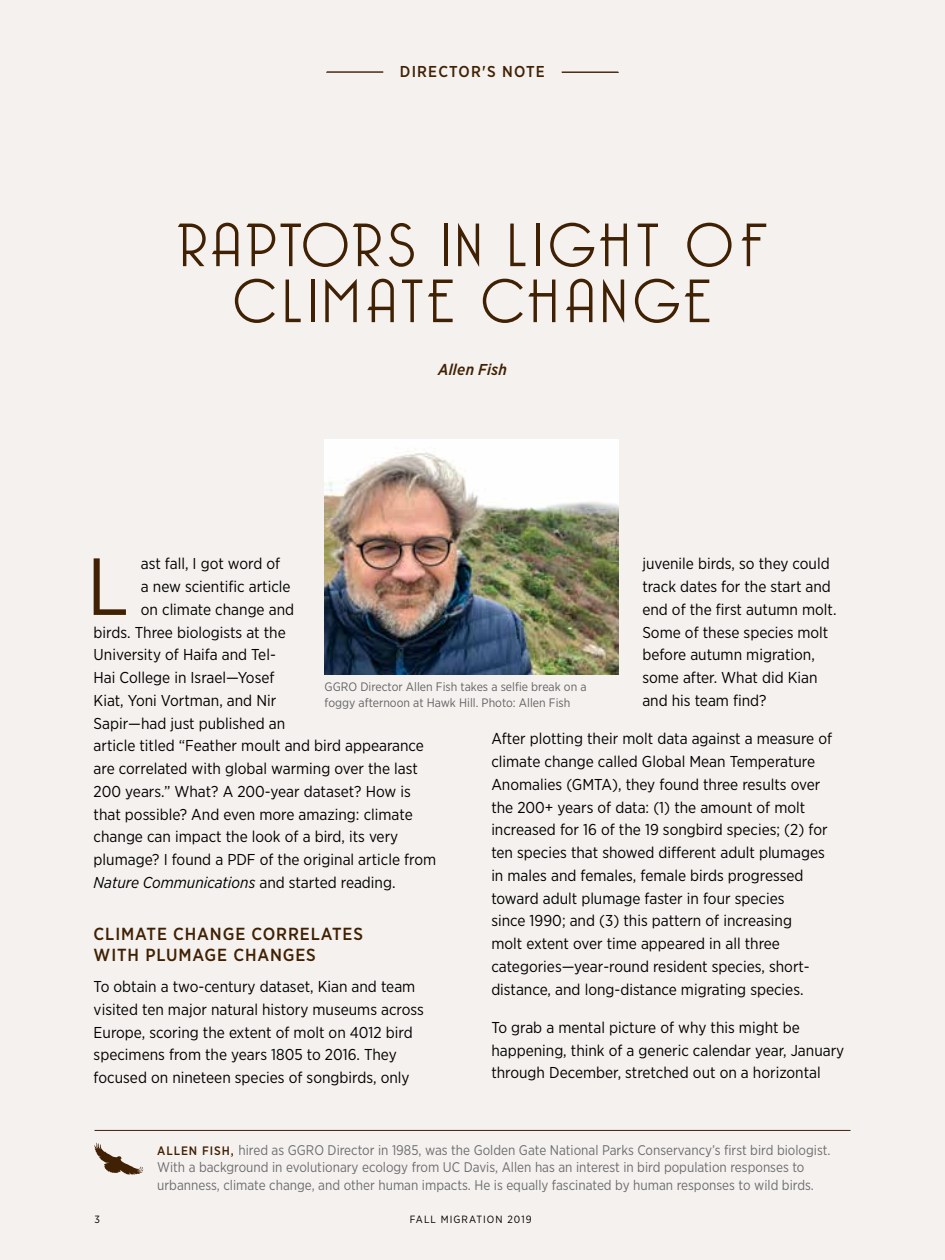
<style>
.page{position:relative;width:945px;height:1260px;background:#f5f1ee}
.page>*{position:absolute;margin:0;border:0;box-sizing:border-box;transform-origin:0 0}
.t1{font:80.67px "Gotham Narrow";color:#402103}
.t2{font:300 59.5px/56px "Bellerose";letter-spacing:.115em;color:#402103;text-align:center}
.t3{font:500 17.5px/21px "Gotham Narrow";letter-spacing:.05em;color:#402103}
.t4{font:15.75px/22.8px "Gotham Narrow";color:#000}
.t5{font:italic 15.75px "Gotham Narrow";color:#000}
.t6{font:500 15.75px "Gotham Narrow";letter-spacing:.075em;color:#402103}
.t7{font:italic 500 15.75px "Gotham Narrow";letter-spacing:.015em;color:#402103}
.t8{font:14px/17.5px "Gotham Narrow";color:#6d6e71}
.t9{font:12.25px/15.8px "Gotham Narrow";color:#636466}
.t10{font:10.5px "Gotham Narrow";letter-spacing:.1em;color:#000}
.s1{font-style:normal}
.s2{font-weight:500;font-size:12.25px;color:#402103}
</style>
<div class="page">
<svg style="left:326px;top:71px;width:57px;height:2px"></svg>
<svg style="left:562px;top:72px;width:57px;height:1px"></svg>
<hr style="left:95px;top:1130px;width:756px;height:1px;background:#402103">
<svg style="left:94px;top:1143px;width:49px;height:32px"></svg>
<img style="left:325px;top:439px;width:294px;height:236px">
<p class="t6" style="left:400px;top:62px;width:146px">DIRECTOR'S NOTE</p>
<h2 class="t2" style="left:177px;top:219px;width:593px">RAPTORS IN LIGHT OF<br>CLIMATE CHANGE</h2>
<p class="t7" style="left:438px;top:359px;width:70px">Allen Fish</p>
<h1 class="t1" style="left:87px;top:537px;width:43px">L</h1>
<p class="t4" style="left:141px;top:552px;width:141px">ast fall, I got word of</p>
<p class="t4" style="left:642px;top:552px;width:196px">juvenile birds, so they could track dates for the start and end of the first autumn molt.<br>Some of these species molt before autumn migration, some after. What did Kian and his team find?</p>
<p class="t4" style="left:491px;top:727px;width:342px">After plotting their molt data against a measure of climate change called Global Mean Temperature Anomalies (GMTA), they found three results over the 200+ years of data: (1) the amount of molt increased for 16 of the 19 songbird species; (2) for ten species that showed different adult plumages in males and females, female birds progressed toward adult plumage faster in four species<br>since 1990; and (3) this pattern of increasing<br>molt extent over time appeared in all three categories—year-round resident species, short&shy;distance, and long-distance migrating species.</p>
<p class="t4" style="left:491px;top:1016px;width:355px">To grab a mental picture of why this might be happening, think of a generic calendar year, January through December, stretched out on a horizontal</p>
<p class="t4" style="left:141px;top:575px;width:151px">a new scientific article</p>
<p class="t4" style="left:141px;top:598px;width:155px">on climate change and</p>
<p class="t4" style="left:94px;top:620px;width:194px">birds. Three biologists at the</p>
<p class="t4" style="left:94px;top:643px;width:184px">University of Haifa and Tel-</p>
<p class="t4" style="left:94px;top:666px;width:182px">Hai College in Israel—Yosef</p>
<p class="t4" style="left:94px;top:689px;width:184px">Kiat, Yoni Vortman, and Nir</p>
<p class="t4" style="left:94px;top:711px;width:193px">Sapir—had just published an</p>
<p class="t4" style="left:94px;top:734px;width:332px">article titled “Feather moult and bird appearance</p>
<p class="t4" style="left:94px;top:757px;width:326px">are correlated with global warming over the last</p>
<p class="t4" style="left:94px;top:780px;width:319px">200 years.” What? A 200-year dataset? How is</p>
<p class="t4" style="left:94px;top:802px;width:321px">that possible? And even more amazing: climate</p>
<p class="t4" style="left:94px;top:825px;width:306px">change can impact the look of a bird, its very</p>
<p class="t4" style="left:94px;top:848px;width:344px">plumage? I found a PDF of the original article from</p>
<p class="t5" style="left:94px;top:873px;width:303px">Nature Communications <span class="s1">and started reading.</span></p>
<p class="t3" style="left:94px;top:924px;width:271px">CLIMATE CHANGE CORRELATES<br>WITH PLUMAGE CHANGES</p>
<p class="t4" style="left:94px;top:975px;width:332px">To obtain a two-century dataset, Kian and team visited ten major natural history museums across Europe, scoring the extent of molt on 4012 bird specimens from the years 1805 to 2016. They focused on nineteen species of songbirds, only</p>
<p class="t9" style="left:325px;top:679px;width:264px">GGRO Director Allen Fish takes a selfie break on a foggy afternoon at Hawk Hill. Photo: Allen Fish</p>
<p class="t8" style="left:157px;top:1141px;width:675px"><span class="s2">ALLEN FISH,</span> hired as GGRO Director in 1985, was the Golden Gate National Parks Conservancy’s first bird biologist.<br>With a background in evolutionary ecology from UC Davis, Allen has an interest in bird population responses to urbanness, climate change, and other human impacts. He is equally fascinated by human responses to wild birds.</p>
<p class="t10" style="left:95px;top:1213px;width:7px">3</p>
<p class="t10" style="left:410px;top:1213px;width:123px">FALL MIGRATION 2019</p>
</div>
